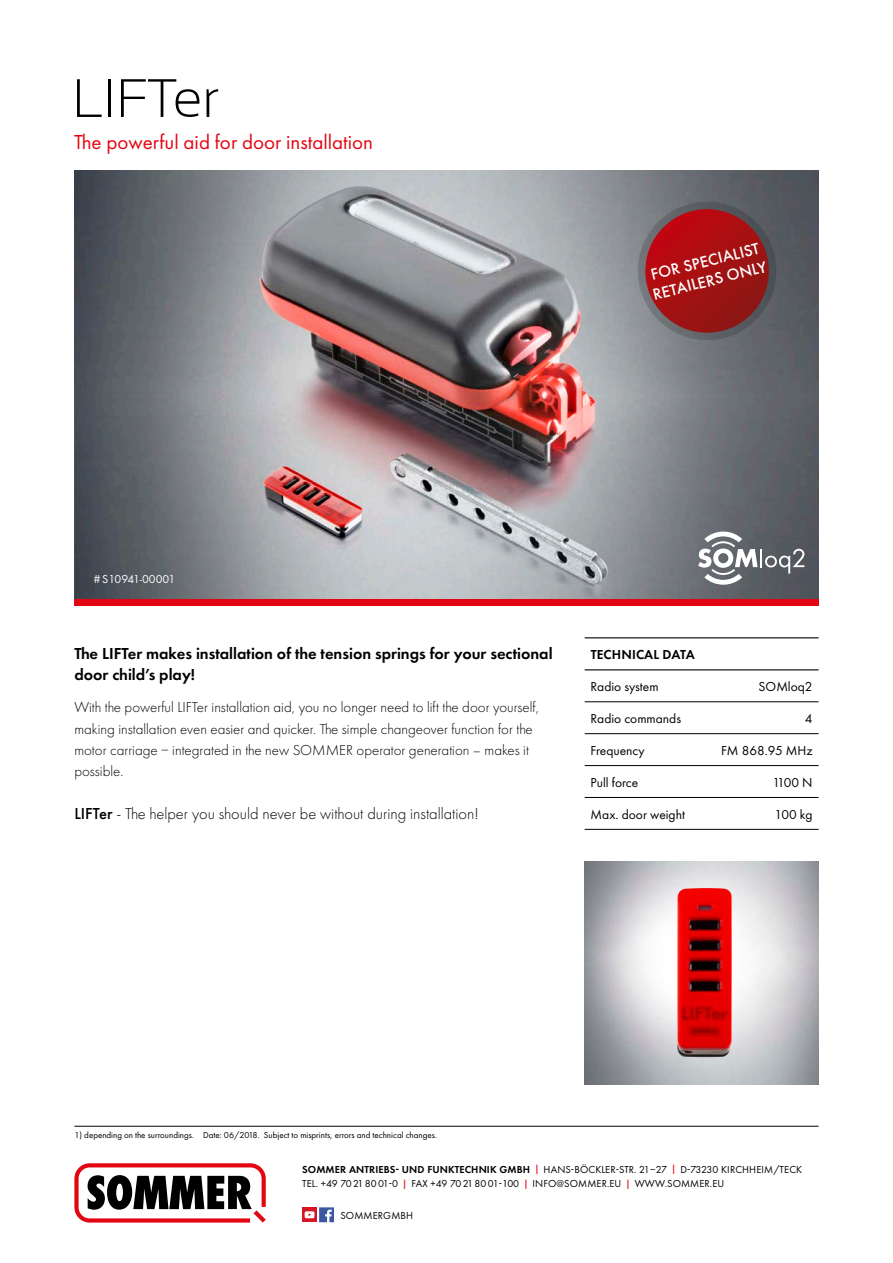
<style>
.page{position:relative;width:893px;height:1263px;background:#fff}
.page>*{position:absolute;margin:0;border:0;box-sizing:border-box;transform-origin:0 0}
.t1{font:300 54px "Sansation";color:#000}
.t2{font:21px "Futura PT";color:#e30612}
.t3{font:600 16.5px/21.3px "Futura PT";color:#000}
.t4{font:300 16.5px "Futura PT";color:#000}
.t5{font:500 16.5px/19.5px "Futura PT";color:#fff}
.t6{font:300 15px/21.3px "Futura PT";color:#000}
.t7{font:13.5px "Futura PT";color:#000}
.t8{font:600 13.5px "Futura PT";letter-spacing:.01em;color:#000}
.t9{font:12px "Futura T Boo";color:#fff}
.t10{font:10.5px/14.2px "Futura PT";letter-spacing:.01em;color:#000}
.t11{font:9px "Futura PT";color:#000}
.s1{font-weight:500}
.s2{font-weight:600}
.s3{font-family:"Sansation";color:#e30612}
</style>
<div class="page">
<hr style="left:74px;top:1126px;width:745px;height:1px;background:#000">
<svg style="left:74px;top:1163px;width:192px;height:59px"></svg>
<svg style="left:302px;top:1207px;width:3px;height:15px"></svg>
<svg style="left:305px;top:1207px;width:29px;height:15px"></svg>
<img style="left:74px;top:170px;width:745px;height:430px">
<div style="left:74px;top:600px;width:745px;height:6px;background:#e30612"></div>
<hr style="left:585px;top:765px;width:234px;height:1px;background:#000">
<hr style="left:585px;top:797px;width:234px;height:1px;background:#000">
<hr style="left:585px;top:829px;width:234px;height:1px;background:#000">
<hr style="left:585px;top:637px;width:234px;height:1px;background:#000">
<hr style="left:585px;top:669px;width:234px;height:1px;background:#000">
<hr style="left:585px;top:733px;width:234px;height:1px;background:#000">
<hr style="left:585px;top:701px;width:234px;height:1px;background:#000">
<img style="left:585px;top:861px;width:234px;height:223px">
<img style="left:677px;top:888px;width:55px;height:169px">
<svg style="left:698px;top:531px;width:106px;height:54px"></svg>
<svg style="left:638px;top:202px;width:138px;height:138px;background:#972022"></svg>
<h1 class="t1" style="left:73px;top:68px;width:148px">LIFTer</h1>
<h2 class="t2" style="left:74px;top:129px;width:300px">The powerful aid for door installation</h2>
<p class="t5" style="left:646px;top:266px;width:118px;rotate:-14deg">FOR SPECIALIST<br>RETAILERS ONLY</p>
<p class="t9" style="left:94px;top:572px;width:83px"># S10941-00001</p>
<p class="t3" style="left:74px;top:643px;width:480px">The LIFTer makes installation of the tension springs for your sectional door child’s play!</p>
<p class="t6" style="left:74px;top:697px;width:466px">With the powerful LIFTer installation aid, you no longer need to lift the door yourself, making installation even easier and quicker. The simple changeover function for the motor carriage − integrated in the new SOMMER operator generation – makes it possible.</p>
<p class="t4" style="left:74px;top:804px;width:406px"><span class="s1">LIFTer</span> - The helper you should never be without during installation!</p>
<p class="t8" style="left:591px;top:646px;width:106px">TECHNICAL DATA</p>
<p class="t7" style="left:591px;top:678px;width:69px">Radio system</p>
<p class="t7" style="left:759px;top:678px;width:56px">SOMloq2</p>
<p class="t7" style="left:591px;top:710px;width:92px">Radio commands</p>
<p class="t7" style="left:805px;top:710px;width:9px">4</p>
<p class="t7" style="left:591px;top:742px;width:56px">Frequency</p>
<p class="t7" style="left:721px;top:742px;width:93px">FM 868.95 MHz</p>
<p class="t7" style="left:591px;top:774px;width:49px">Pull force</p>
<p class="t7" style="left:772px;top:774px;width:42px">1100 N</p>
<p class="t7" style="left:591px;top:806px;width:96px">Max. door weight</p>
<p class="t7" style="left:774px;top:806px;width:40px">100 kg</p>
<p class="t11" style="left:74px;top:1129px;width:364px">1) depending on the surroundings. Date: 06/2018. Subject to misprints, errors and technical changes.</p>
<p class="t10" style="left:302px;top:1162px;width:501px"><span class="s2">SOMMER ANTRIEBS- UND FUNKTECHNIK GMBH</span> <span class="s3">|</span> HANS-BÖCKLER-STR. 21–27 <span class="s3">|</span> D-73230 KIRCHHEIM/TECK<br>TEL. +49 70218001-0 <span class="s3">|</span> FAX +49 70218001-100 <span class="s3">|</span> INFO@SOMMER.EU <span class="s3">|</span> WWW.SOMMER.EU</p>
<p class="t10" style="left:340px;top:1209px;width:74px">SOMMERGMBH</p>
</div>
